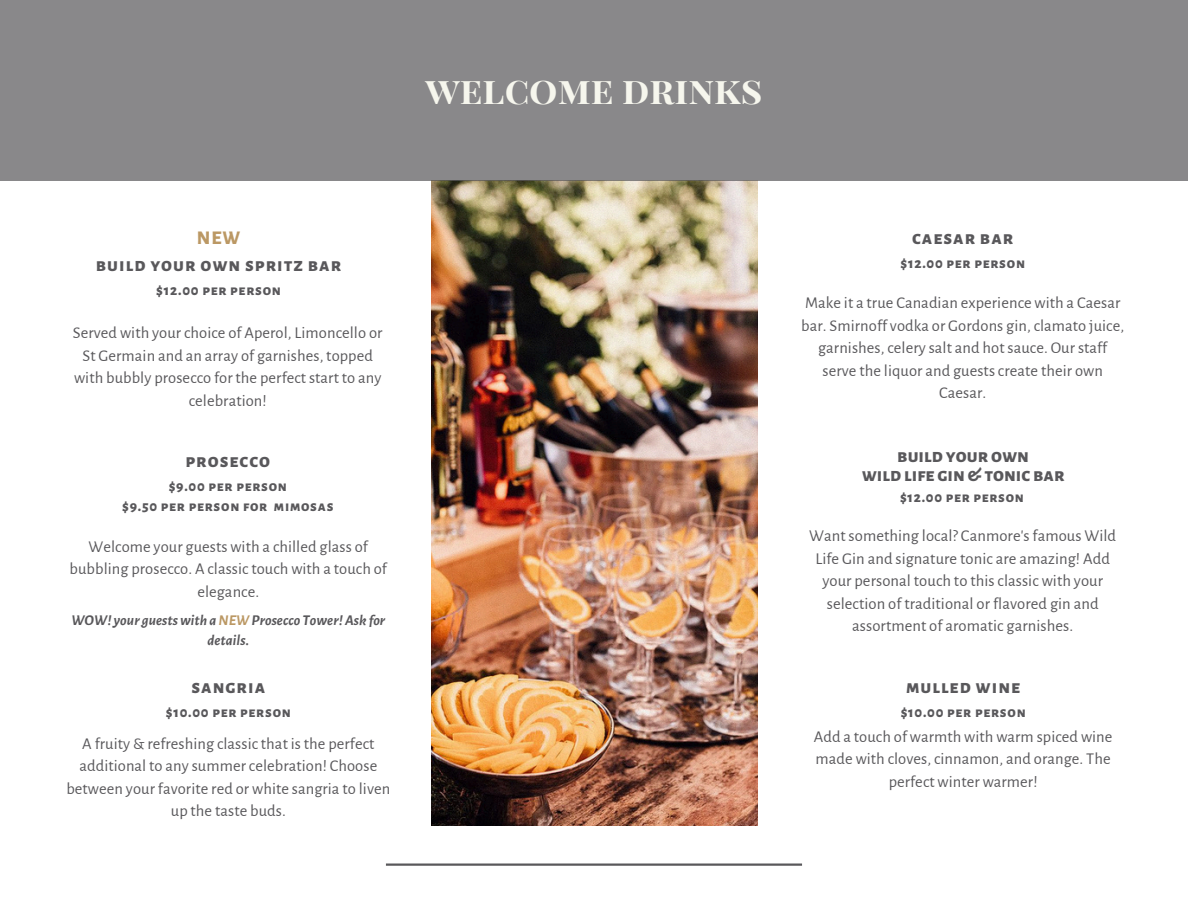
<style>
.page{position:relative;width:1188px;height:918px;background:#fff}
.page>*{position:absolute;margin:0;border:0;box-sizing:border-box;transform-origin:0 0}
.t1{font:700 37.5px "Playfair Display SC";color:#f6f6ed}
.t2{font:800 19.5px/27px "Alegreya Sans SC";letter-spacing:.05em;color:#59585b;text-align:center}
.t3{font:800 19.5px/19.6px "Alegreya Sans SC";color:#59585b;text-align:center}
.t4{font:16.5px/22.5px "Alegreya Sans";letter-spacing:.005em;color:#59585b;text-align:center}
.t5{font:800 15px/20.2px "Alegreya Sans SC";letter-spacing:.05em;color:#59585b;text-align:center}
.t6{font:italic 700 15px/20.2px "Alegreya Sans";letter-spacing:.005em;color:#59585b;text-align:center}
.s1{color:#bb9864}
</style>
<div class="page">
<img style="left:431px;top:181px;width:326px;height:645px">
<div style="left:0;top:0;width:1188px;height:181px;background:#89888a"></div>
<hr style="left:386px;top:864px;width:416px;height:2px;background:#59585b">
<h3 class="t1" style="left:426px;top:63px;width:338px">WELCOME DRINKS</h3>
<h3 class="t2" style="left:96px;top:225px;width:247px"><span class="s1">NEW<br></span>build your own spritz bar</h3>
<h3 class="t5" style="left:156px;top:280px;width:126px">$12.00 per person</h3>
<p class="t4" style="left:73px;top:322px;width:311px">Served with your choice of Aperol, Limoncello or St Germain and an array of garnishes, topped with bubbly prosecco for the perfect start to any celebration!</p>
<h1 class="t2" style="left:185px;top:448px;width:86px">prosecco</h1>
<h1 class="t5" style="left:122px;top:476px;width:213px">$9.00 per person<br>$9.50 per person for mimosas</h1>
<h2 class="t4" style="left:70px;top:536px;width:319px">Welcome your guests with a chilled glass of bubbling prosecco. A classic touch with a touch of elegance.</h2>
<p class="t6" style="left:71px;top:610px;width:315px">WOW! your guests with a<span class="s1">NEW</span>Prosecco Tower!Ask for details.</p>
<p class="t2" style="left:191px;top:674px;width:75px">sangria</p>
<p class="t5" style="left:166px;top:702px;width:127px">$10.00 per person</p>
<h2 class="t4" style="left:66px;top:733px;width:325px">A fruity &amp; refreshing classic that is the perfect additional to any summer celebration! Choose between your favorite red or white sangria to liven up the taste buds.</h2>
<h3 class="t2" style="left:912px;top:225px;width:103px">caesar bar</h3>
<h3 class="t5" style="left:901px;top:253px;width:126px">$12.00 per person</h3>
<p class="t4" style="left:801px;top:292px;width:324px">Make it a true Canadian experience with a Caesar bar. Smirnoff vodka or Gordons gin, clamato juice, garnishes, celery salt and hot sauce. Our staff serve the liquor and guests create their own Caesar.</p>
<p class="t3" style="left:862px;top:446px;width:204px">build your own<br>wild life gin&amp;tonic bar</p>
<h3 class="t5" style="left:900px;top:487px;width:125px">$12.00 per person</h3>
<p class="t4" style="left:809px;top:525px;width:308px">Want something local? Canmore's famous Wild Life Gin and signature tonic are amazing! Add your personal touch to this classic with your selection of traditional or flavored gin and assortment of aromatic garnishes.</p>
<h3 class="t2" style="left:906px;top:674px;width:116px">mulled wine</h3>
<h3 class="t5" style="left:901px;top:702px;width:127px">$10.00 per person</h3>
<h3 class="t4" style="left:814px;top:726px;width:300px">Add a touch of warmth with warm spiced wine made with cloves, cinnamon, and orange. The perfect winter warmer!</h3>
</div>
